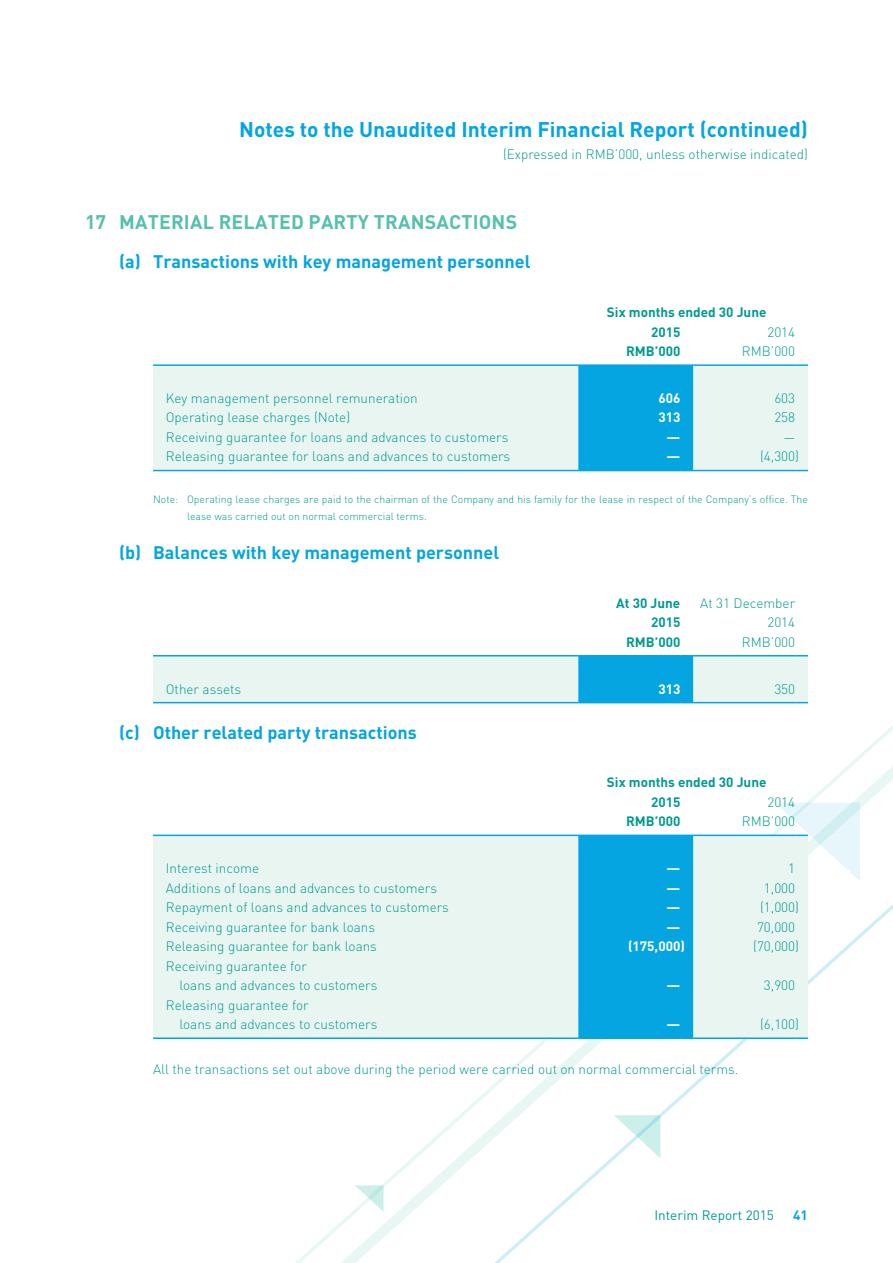
<style>
.page{position:relative;width:893px;height:1263px;background:#fff}
.page>*{position:absolute;margin:0;border:0;box-sizing:border-box;transform-origin:0 0}
.t1{font:700 21px "DIN Pro";color:#04a5e0}
.t2{font:700 19.5px "DIN Pro";letter-spacing:.01em;color:#55c1ac}
.t3{font:700 18px "DIN Pro";color:#04a5e0}
.t4{font:300 13.5px/19.5px "DIN Pro";color:#009a90}
.t5{font:700 13.5px/19.5px "DIN Pro";color:#009a90}
.t6{font:700 13.5px "DIN Pro";color:#fff}
.t7{font:13.5px "DIN Pro";color:#009a90}
.t8{font:700 13.5px "DIN Pro";color:#04a5e0}
.t9{font:300 10.5px/16.5px "DIN Pro";color:#009a90}
</style>
<div class="page">
<svg style="left:232px;top:703px;width:194px;height:560px"></svg>
<svg style="left:426px;top:703px;width:467px;height:560px"></svg>
<div style="left:153px;top:366px;width:655px;height:104px;background:#e8f5f1"></div>
<hr style="left:153px;top:364px;width:425px;height:2px;background:#04a5e0">
<hr style="left:693px;top:364px;width:102px;height:2px;background:#04a5e0">
<hr style="left:153px;top:470px;width:425px;height:1px;background:#04a5e0">
<div style="left:578px;top:364px;width:115px;height:107px;background:#04a5e0"></div>
<hr style="left:693px;top:470px;width:102px;height:1px;background:#04a5e0">
<svg style="left:795px;top:470px;width:13px;height:1px"></svg>
<svg style="left:795px;top:364px;width:13px;height:2px"></svg>
<svg style="left:153px;top:655px;width:655px;height:48px"></svg>
<div style="left:153px;top:836px;width:655px;height:201px;background:#e8f5f1"></div>
<hr style="left:153px;top:834px;width:425px;height:2px;background:#04a5e0">
<hr style="left:693px;top:834px;width:102px;height:2px;background:#04a5e0">
<hr style="left:153px;top:1037px;width:425px;height:2px;background:#04a5e0">
<div style="left:578px;top:834px;width:115px;height:205px;background:#04a5e0"></div>
<hr style="left:693px;top:1037px;width:102px;height:2px;background:#04a5e0">
<svg style="left:795px;top:1037px;width:13px;height:2px"></svg>
<svg style="left:775px;top:803px;width:85px;height:78px"></svg>
<h1 class="t1" style="left:239px;top:115px;width:570px">Notes to the Unaudited Interim Financial Report (continued)</h1>
<p class="t4" style="left:503px;top:143px;width:306px">(Expressed in RMB’000, unless otherwise indicated)</p>
<h2 class="t2" style="left:85px;top:209px;width:434px">17 MATERIAL RELATED PARTY TRANSACTIONS</h2>
<h3 class="t3" style="left:119px;top:250px;width:413px">(a) Transactions with key management personnel</h3>
<p class="t5" style="left:651px;top:302px;width:117px;text-indent:-44px">Six months ended 30 June<br>2015</p>
<p class="t4" style="left:767px;top:321px;width:29px">2014</p>
<p class="t5" style="left:626px;top:341px;width:56px">RMB’000</p>
<p class="t4" style="left:742px;top:341px;width:55px">RMB’000</p>
<p class="t4" style="left:166px;top:388px;width:253px">Key management personnel remuneration</p>
<p class="t6" style="left:658px;top:389px;width:23px">606</p>
<p class="t4" style="left:774px;top:388px;width:22px">603</p>
<p class="t4" style="left:166px;top:407px;width:186px">Operating lease charges (Note)</p>
<p class="t6" style="left:658px;top:408px;width:23px">313</p>
<p class="t4" style="left:774px;top:407px;width:22px">258</p>
<p class="t4" style="left:166px;top:427px;width:344px">Receiving guarantee for loans and advances to customers</p>
<p class="t6" style="left:666px;top:428px;width:15px">—</p>
<p class="t4" style="left:783px;top:427px;width:13px">—</p>
<p class="t4" style="left:166px;top:446px;width:346px">Releasing guarantee for loans and advances to customers</p>
<p class="t6" style="left:666px;top:447px;width:15px">—</p>
<p class="t4" style="left:760px;top:446px;width:40px">(4,300)</p>
<p class="t9" style="left:187px;top:491px;width:622px;text-indent:-34px">Note: Operating lease charges are paid to the chairman of the Company and his family for the lease in respect of the Company’s office. The lease was carried out on normal commercial terms.</p>
<h3 class="t3" style="left:119px;top:540px;width:382px">(b) Balances with key management personnel</h3>
<p class="t5" style="left:616px;top:592px;width:66px;text-align:right">At 30 June<br>2015</p>
<p class="t4" style="left:700px;top:592px;width:96px;text-align:right">At 31 December<br>2014</p>
<p class="t5" style="left:626px;top:631px;width:56px">RMB’000</p>
<p class="t4" style="left:742px;top:631px;width:55px">RMB’000</p>
<p class="t4" style="left:166px;top:678px;width:77px">Other assets</p>
<p class="t6" style="left:658px;top:679px;width:23px">313</p>
<p class="t4" style="left:774px;top:678px;width:22px">350</p>
<h3 class="t3" style="left:119px;top:720px;width:299px">(c) Other related party transactions</h3>
<p class="t5" style="left:651px;top:772px;width:117px;text-indent:-44px">Six months ended 30 June<br>2015</p>
<p class="t4" style="left:767px;top:791px;width:29px">2014</p>
<p class="t5" style="left:626px;top:811px;width:56px">RMB’000</p>
<p class="t4" style="left:742px;top:811px;width:55px">RMB’000</p>
<p class="t4" style="left:166px;top:858px;width:95px">Interest income</p>
<p class="t6" style="left:666px;top:859px;width:15px">—</p>
<p class="t4" style="left:788px;top:858px;width:8px">1</p>
<p class="t4" style="left:166px;top:877px;width:273px">Additions of loans and advances to customers</p>
<p class="t6" style="left:666px;top:878px;width:15px">—</p>
<p class="t4" style="left:764px;top:877px;width:33px">1,000</p>
<p class="t4" style="left:166px;top:897px;width:285px">Repayment of loans and advances to customers</p>
<p class="t6" style="left:666px;top:898px;width:15px">—</p>
<p class="t4" style="left:760px;top:897px;width:40px">(1,000)</p>
<p class="t4" style="left:166px;top:916px;width:211px">Receiving guarantee for bank loans</p>
<p class="t6" style="left:666px;top:917px;width:15px">—</p>
<p class="t4" style="left:757px;top:916px;width:40px">70,000</p>
<p class="t4" style="left:166px;top:936px;width:213px">Releasing guarantee for bank loans</p>
<p class="t6" style="left:628px;top:937px;width:58px">(175,000)</p>
<p class="t4" style="left:753px;top:936px;width:47px">(70,000)</p>
<p class="t4" style="left:179px;top:955px;width:200px;text-indent:-13px">Receiving guarantee for<br>loans and advances to customers</p>
<p class="t6" style="left:666px;top:976px;width:15px">—</p>
<p class="t4" style="left:764px;top:975px;width:33px">3,900</p>
<p class="t4" style="left:179px;top:994px;width:200px;text-indent:-14px">Releasing guarantee for<br>loans and advances to customers</p>
<p class="t6" style="left:666px;top:1015px;width:15px">—</p>
<p class="t4" style="left:760px;top:1014px;width:40px">(6,100)</p>
<p class="t4" style="left:153px;top:1059px;width:587px">All the transactions set out above during the period were carried out on normal commercial terms.</p>
<p class="t7" style="left:654px;top:1206px;width:121px">Interim Report 2015</p>
<p class="t8" style="left:793px;top:1206px;width:16px">41</p>
</div>
